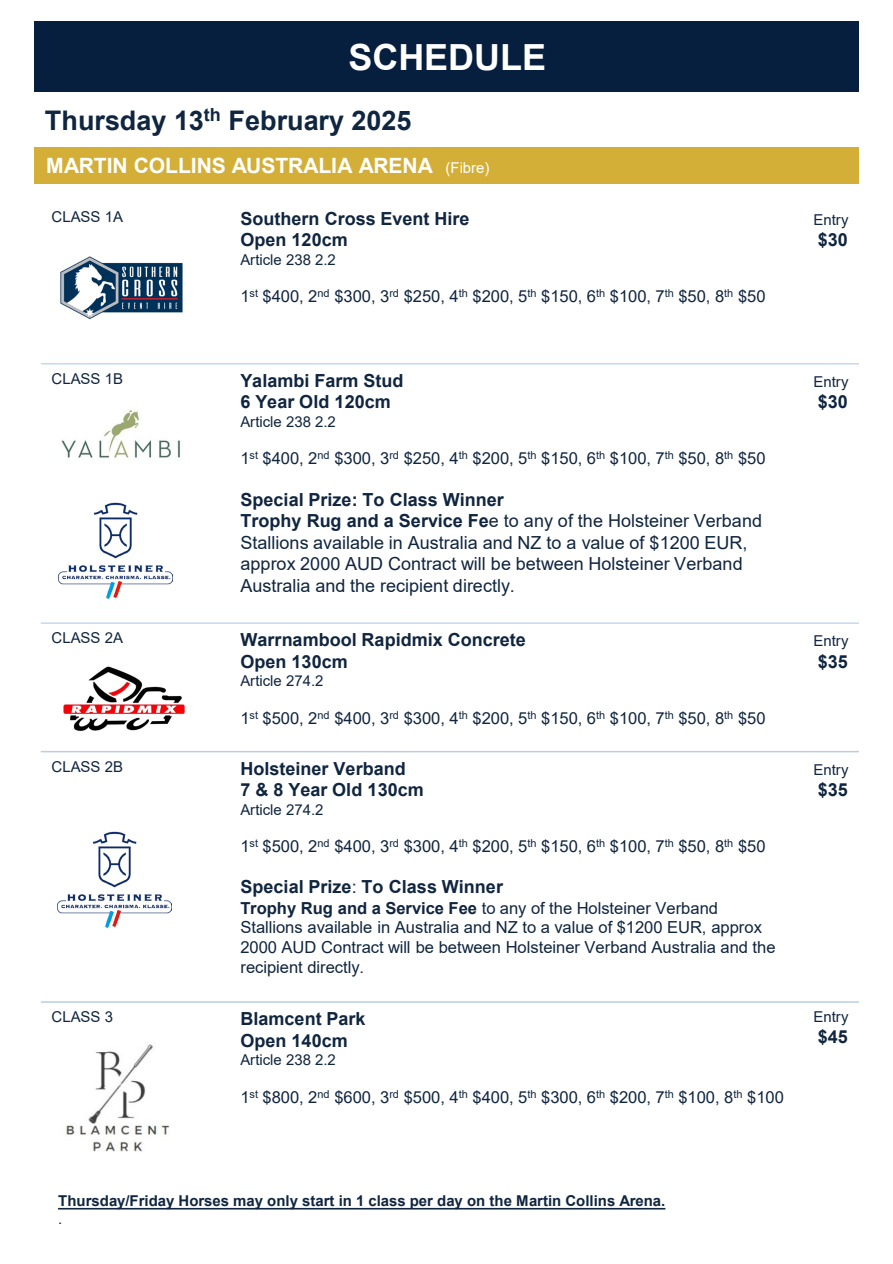
<style>
.page{position:relative;width:893px;height:1264px;background:#fff}
.page>*{position:absolute;margin:0;border:0;box-sizing:border-box;transform-origin:0 0}
.t1{font:700 36px "Arial";color:#fff}
.t2{font:700 27px "Arial";color:#10253f}
.t3{font:700 21px "Arial";letter-spacing:-.005em;color:#fff}
.t4{font:700 18px "Arial";color:#10253f}
.t5{font:18px/21.6px "Arial";letter-spacing:.005em;color:#10253f}
.t6{font:16.5px/19.8px "Arial";color:#10253f}
.t7{font:15px "Arial";color:#10253f}
.t8{font:700 15px "Arial";color:#10253f}
.s1{font-weight:400;font-size:15px}
.s2{font-weight:700}
.s3{font-weight:400}
</style>
<div class="page">
<div style="left:34px;top:21px;width:824px;height:71px;background:#061f3e"></div>
<hr style="left:41px;top:363px;width:817px;height:1px;background:#c6d9f1">
<hr style="left:41px;top:622px;width:817px;height:1px;background:#c6d9f1">
<hr style="left:41px;top:750px;width:817px;height:2px;background:#b9cde5">
<hr style="left:41px;top:1001px;width:817px;height:1px;background:#b9cde5">
<img style="left:63px;top:666px;width:122px;height:65px">
<div style="left:34px;top:147px;width:824px;height:37px;background:#d4af37"></div>
<img style="left:59px;top:502px;width:113px;height:97px">
<img style="left:57px;top:831px;width:114px;height:97px">
<img style="left:60px;top:256px;width:123px;height:63px">
<img style="left:65px;top:1044px;width:105px;height:108px">
<img style="left:61px;top:410px;width:119px;height:49px">
<svg style="left:58px;top:1207px;width:607px;height:2px"></svg>
<p class="t1" style="left:348px;top:32px;width:199px">SCHEDULE</p>
<p class="t2" style="left:45px;top:101px;width:368px">Thursday 13<sup>th</sup> February 2025</p>
<p class="t3" style="left:46px;top:151px;width:444px">MARTIN COLLINS AUSTRALIA ARENA <span class="s1">(Fibre)</span></p>
<p class="t7" style="left:52px;top:206px;width:73px">CLASS 1A</p>
<p class="t4" style="left:240px;top:205px;width:231px">Southern Cross Event Hire</p>
<p class="t4" style="left:240px;top:227px;width:109px">Open 120cm</p>
<p class="t7" style="left:240px;top:249px;width:97px">Article 238 2.2</p>
<p class="t6" style="left:240px;top:286px;width:526px">1<sup>st</sup> $400, 2<sup>nd</sup> $300, 3<sup>rd</sup> $250, 4<sup>th</sup> $200, 5<sup>th</sup> $150, 6<sup>th</sup> $100, 7<sup>th</sup> $50, 8<sup>th</sup> $50</p>
<p class="t7" style="left:52px;top:368px;width:73px">CLASS 1B</p>
<p class="t4" style="left:240px;top:367px;width:164px">Yalambi Farm Stud</p>
<p class="t4" style="left:240px;top:389px;width:152px">6 Year Old 120cm</p>
<p class="t7" style="left:240px;top:411px;width:97px">Article 238 2.2</p>
<p class="t6" style="left:240px;top:448px;width:526px">1<sup>st</sup> $400, 2<sup>nd</sup> $300, 3<sup>rd</sup> $250, 4<sup>th</sup> $200, 5<sup>th</sup> $150, 6<sup>th</sup> $100, 7<sup>th</sup> $50, 8<sup>th</sup> $50</p>
<p class="t4" style="left:240px;top:486px;width:265px">Special Prize: To Class Winner</p>
<p class="t5" style="left:240px;top:510px;width:523px"><span class="s2">Trophy Rug and a Service Fe</span>e to any of the Holsteiner Verband Stallions available in Australia and NZ to a value of $1200 EUR, approx 2000 AUD Contract will be between Holsteiner Verband Australia and the recipient directly.</p>
<p class="t7" style="left:52px;top:627px;width:73px">CLASS 2A</p>
<p class="t4" style="left:240px;top:627px;width:287px">Warrnambool Rapidmix Concrete</p>
<p class="t4" style="left:240px;top:648px;width:109px">Open 130cm</p>
<p class="t7" style="left:240px;top:670px;width:84px">Article 274.2</p>
<p class="t6" style="left:240px;top:708px;width:526px">1<sup>st</sup> $500, 2<sup>nd</sup> $400, 3<sup>rd</sup> $300, 4<sup>th</sup> $200, 5<sup>th</sup> $150, 6<sup>th</sup> $100, 7<sup>th</sup> $50, 8<sup>th</sup> $50</p>
<p class="t7" style="left:52px;top:755px;width:73px">CLASS 2B</p>
<p class="t4" style="left:240px;top:755px;width:167px">Holsteiner Verband</p>
<p class="t4" style="left:240px;top:777px;width:185px">7 &amp; 8 Year Old 130cm</p>
<p class="t7" style="left:240px;top:799px;width:84px">Article 274.2</p>
<p class="t6" style="left:240px;top:836px;width:526px">1<sup>st</sup> $500, 2<sup>nd</sup> $400, 3<sup>rd</sup> $300, 4<sup>th</sup> $200, 5<sup>th</sup> $150, 6<sup>th</sup> $100, 7<sup>th</sup> $50, 8<sup>th</sup> $50</p>
<p class="t4" style="left:240px;top:874px;width:264px">Special Prize<span class="s3">:</span> To Class Winner</p>
<p class="t6" style="left:240px;top:897px;width:536px"><span class="s2">Trophy Rug and a Service Fee</span> to any of the Holsteiner Verband Stallions available in Australia and NZ to a value of $1200 EUR, approx 2000 AUD Contract will be between Holsteiner Verband Australia and the recipient directly.</p>
<p class="t7" style="left:52px;top:1006px;width:63px">CLASS 3</p>
<p class="t4" style="left:240px;top:1005px;width:127px">Blamcent Park</p>
<p class="t4" style="left:240px;top:1027px;width:109px">Open 140cm</p>
<p class="t7" style="left:240px;top:1049px;width:97px">Article 238 2.2</p>
<p class="t6" style="left:240px;top:1086px;width:545px">1<sup>st</sup> $800, 2<sup>nd</sup> $600, 3<sup>rd</sup> $500, 4<sup>th</sup> $400, 5<sup>th</sup> $300, 6<sup>th</sup> $200, 7<sup>th</sup> $100, 8<sup>th</sup> $100</p>
<p class="t7" style="left:813px;top:209px;width:36px">Entry</p>
<p class="t4" style="left:817px;top:227px;width:32px">$30</p>
<p class="t7" style="left:813px;top:371px;width:36px">Entry</p>
<p class="t4" style="left:817px;top:389px;width:32px">$30</p>
<p class="t7" style="left:813px;top:630px;width:36px">Entry</p>
<p class="t4" style="left:817px;top:648px;width:32px">$35</p>
<p class="t7" style="left:813px;top:758px;width:36px">Entry</p>
<p class="t4" style="left:817px;top:777px;width:32px">$35</p>
<p class="t7" style="left:813px;top:1006px;width:36px">Entry</p>
<p class="t4" style="left:817px;top:1023px;width:32px">$45</p>
<p class="t8" style="left:58px;top:1190px;width:608px">Thursday/Friday Horses may only start in 1 class per day on the Martin Collins Arena.</p>
<p class="t7" style="left:58px;top:1208px;width:6px">.</p>
</div>
